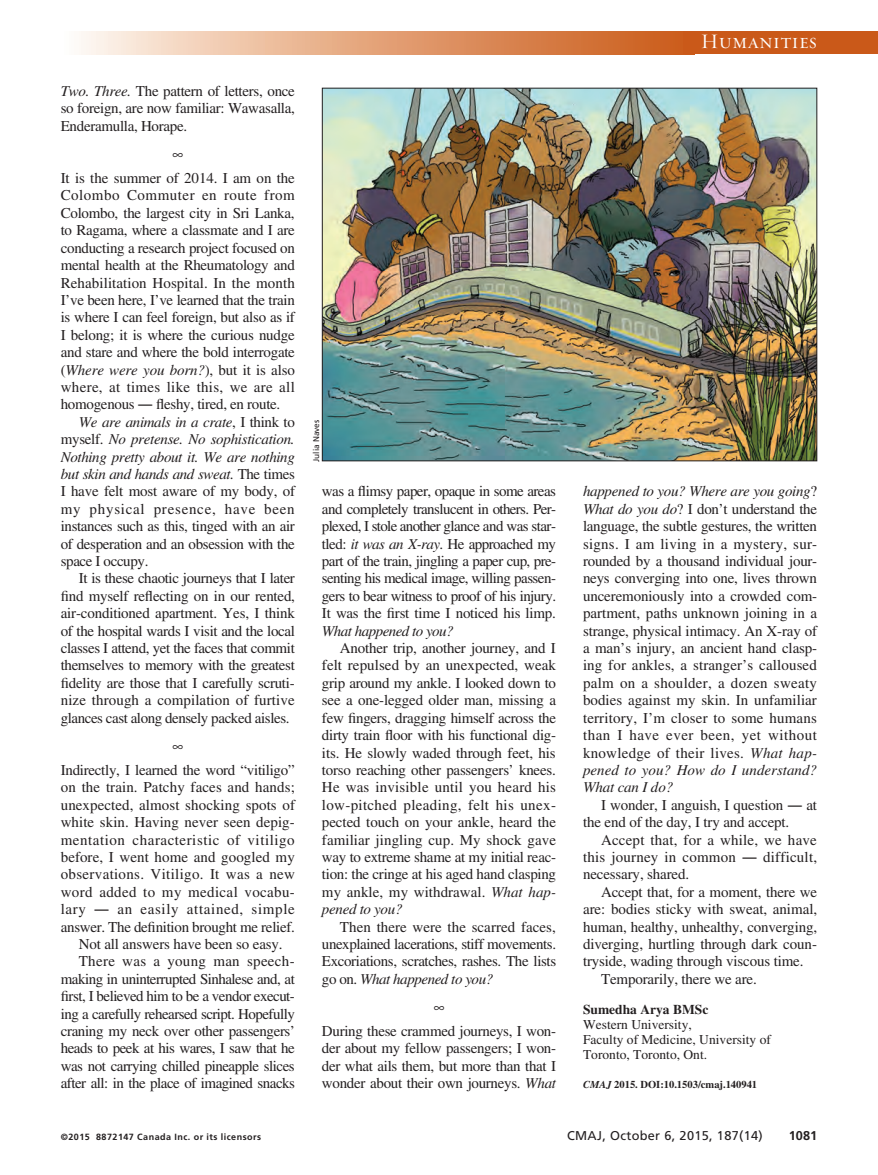
<style>
.page{position:relative;width:878px;height:1175px;background:#fff}
.page>*{position:absolute;margin:0;border:0;box-sizing:border-box;transform-origin:0 0}
.t1{font:21px "Requiem Display HTF Small Caps";letter-spacing:.005em;color:#fff}
.PJ{font:15px/17.4px "Times LT Std";letter-spacing:-.02em;color:#231f20;text-align:justify}
.N9{font:13.5px/15px "Times LT Std";color:#231f20}
.t2{font:12.75px "Frutiger LT Std";letter-spacing:.025em;color:#231f20}
.t3{font:700 12.75px "Frutiger LT Std";color:#231f20}
.DOI{font:700 10.5px "Times LT Std";color:#231f20}
.t4{font:700 9px "Frutiger LT Std";letter-spacing:.05em;color:#231f20}
.PC{font:8.25px "Frutiger LT Std";color:#231f20}
.s1{font-style:italic}
.s2{font-family:"Times New Roman"}
.s3{font-weight:700}
</style>
<div class="page">
<div style="left:61px;top:32px;width:633px;height:22px;background:linear-gradient(to right,#fff7ee,#c9540e)"></div>
<div style="left:683px;top:32px;width:195px;height:22px;background:#ca5919"></div>
<img style="left:324px;top:90px;width:491px;height:369px">
<p class="PJ" style="left:61px;top:82px;width:236px"><span class="s1">Two. Three.</span> The pattern of letters, once so foreign, are now familiar: Wawasalla, Enderamulla, Horape.</p>
<p class="PJ" style="left:61px;top:169px;width:236px">It is the summer of 2014. I am on the Colombo Commuter en route from Colombo, the largest city in Sri Lanka, to Ragama, where a classmate and I are conducting a research project focused on mental health at the Rheumatology and Rehabilitation Hospital. In the month I’ve been here, I’ve learned that the train is where I can feel foreign, but also as if I belong; it is where the curious nudge and stare and where the bold interrogate (<span class="s1">Where were you born?</span>), but it is also where, at times like this, we are all homogenous <span class="s2">―</span> fleshy, tired, en route.</p>
<p class="PJ" style="left:61px;top:413px;width:236px;text-indent:18px"><span class="s1">We are animals in a crate</span>, I think to myself. <span class="s1">No pretense. No sophistication.<br>Nothing pretty about it. We are nothing but skin and hands and sweat.</span> The times I have felt most aware of my body, of my physical presence, have been instances such as this, tinged with an air of desperation and an obsession with the space I occupy.</p>
<p class="PJ" style="left:61px;top:569px;width:236px;text-indent:18px">It is these chaotic journeys that I later find myself reflecting on in our rented, air-conditioned apartment. Yes, I think of the hospital wards I visit and the local classes I attend, yet the faces that commit themselves to memory with the greatest fidelity are those that I carefully scruti&shy;nize through a compilation of furtive glances cast along densely packed aisles.</p>
<p class="PJ" style="left:61px;top:761px;width:236px">Indirectly, I learned the word “vitiligo” on the train. Patchy faces and hands; unexpected, almost shocking spots of white skin. Having never seen depig&shy;mentation characteristic of vitiligo before, I went home and googled my observations. Vitiligo. It was a new word added to my medical vocabu&shy;lary <span class="s2">―</span> an easily attained, simple answer. The definition brought me relief.</p>
<p class="PJ" style="left:79px;top:935px;width:205px">Not all answers have been so easy.</p>
<p class="PJ" style="left:61px;top:952px;width:236px;text-indent:18px">There was a young man speech&shy;making in uninterrupted Sinhalese and, at first, I believed him to be a vendor execut&shy;ing a carefully rehearsed script. Hopefully craning my neck over other passengers’ heads to peek at his wares, I saw that he was not carrying chilled pineapple slices after all: in the place of imagined snacks</p>
<p class="PC" style="left:311px;top:462px;width:44px;rotate:-90deg">Julia Naves</p>
<p class="PJ" style="left:322px;top:482px;width:236px">was a flimsy paper, opaque in some areas and completely translucent in others. Per&shy;plexed, I stole another glance and was star&shy;tled: <span class="s1">it was an X-ray</span>. He approached my part of the train, jingling a paper cup, pre&shy;senting his medical image, willing passen&shy;gers to bear witness to proof of his injury.<br>It was the first time I noticed his limp.<br><span class="s1">What happened to you?</span></p>
<p class="PJ" style="left:322px;top:639px;width:236px;text-indent:18px">Another trip, another journey, and I felt repulsed by an unexpected, weak grip around my ankle. I looked down to see a one-legged older man, missing a few fingers, dragging himself across the dirty train floor with his functional dig&shy;its. He slowly waded through feet, his torso reaching other passengers’ knees.<br>He was invisible until you heard his low-pitched pleading, felt his unex&shy;pected touch on your ankle, heard the familiar jingling cup. My shock gave way to extreme shame at my initial reac&shy;tion: the cringe at his aged hand clasping my ankle, my withdrawal. <span class="s1">What hap&shy;pened to you?</span></p>
<p class="PJ" style="left:322px;top:917px;width:236px;text-indent:18px">Then there were the scarred faces, unexplained lacerations, stiff movements.<br>Excoriations, scratches, rashes. The lists go on. <span class="s1">What happened to you?</span></p>
<p class="PJ" style="left:322px;top:1022px;width:236px">During these crammed journeys, I won&shy;der about my fellow passengers; I won&shy;der what ails them, but more than that I wonder about their own journeys. <span class="s1">What</span></p>
<h1 class="t1" style="left:700px;top:29px;width:118px">Humanities</h1>
<p class="PJ" style="left:583px;top:482px;width:236px"><span class="s1">happened to you? Where are you going</span>?<br><span class="s1">What do you do</span>? I don’t understand the language, the subtle gestures, the written signs. I am living in a mystery, sur&shy;rounded by a thousand individual jour&shy;neys converging into one, lives thrown unceremoniously into a crowded com&shy;partment, paths unknown joining in a strange, physical intimacy. An X-ray of a man’s injury, an ancient hand clasp&shy;ing for ankles, a stranger’s calloused palm on a shoulder, a dozen sweaty bodies against my skin. In unfamiliar territory, I’m closer to some humans than I have ever been, yet without knowledge of their lives. <span class="s1">What hap&shy;pened to you? How do I understand?<br>What can I do?</span></p>
<p class="PJ" style="left:583px;top:796px;width:236px;text-indent:18px">I wonder, I anguish, I question <span class="s2">―</span> at the end of the day, I try and accept.</p>
<p class="PJ" style="left:583px;top:830px;width:236px;text-indent:18px">Accept that, for a while, we have this journey in common <span class="s2">―</span> difficult, necessary, shared.</p>
<p class="PJ" style="left:583px;top:883px;width:236px;text-indent:18px">Accept that, for a moment, there we are: bodies sticky with sweat, animal, human, healthy, unhealthy, converging, diverging, hurtling through dark coun&shy;tryside, wading through viscous time.</p>
<p class="PJ" style="left:601px;top:970px;width:157px">Temporarily, there we are.</p>
<p class="N9" style="left:583px;top:1001px;width:189px"><span class="s3">Sumedha Arya BMSc<br></span>Western University,<br>Faculty of Medicine, University of<br>Toronto, Toronto, Ont.</p>
<p class="DOI" style="left:583px;top:1078px;width:176px"><span class="s1">CMAJ</span> 2015. DOI:10.1503/cmaj.140941</p>
<p class="t4" style="left:61px;top:1131px;width:202px">©2015 8872147 Canada Inc. or its licensors</p>
<p class="t2" style="left:567px;top:1127px;width:197px">CMAJ, October 6, 2015, 187(14)</p>
<p class="t3" style="left:788px;top:1127px;width:30px">1081</p>
</div>
